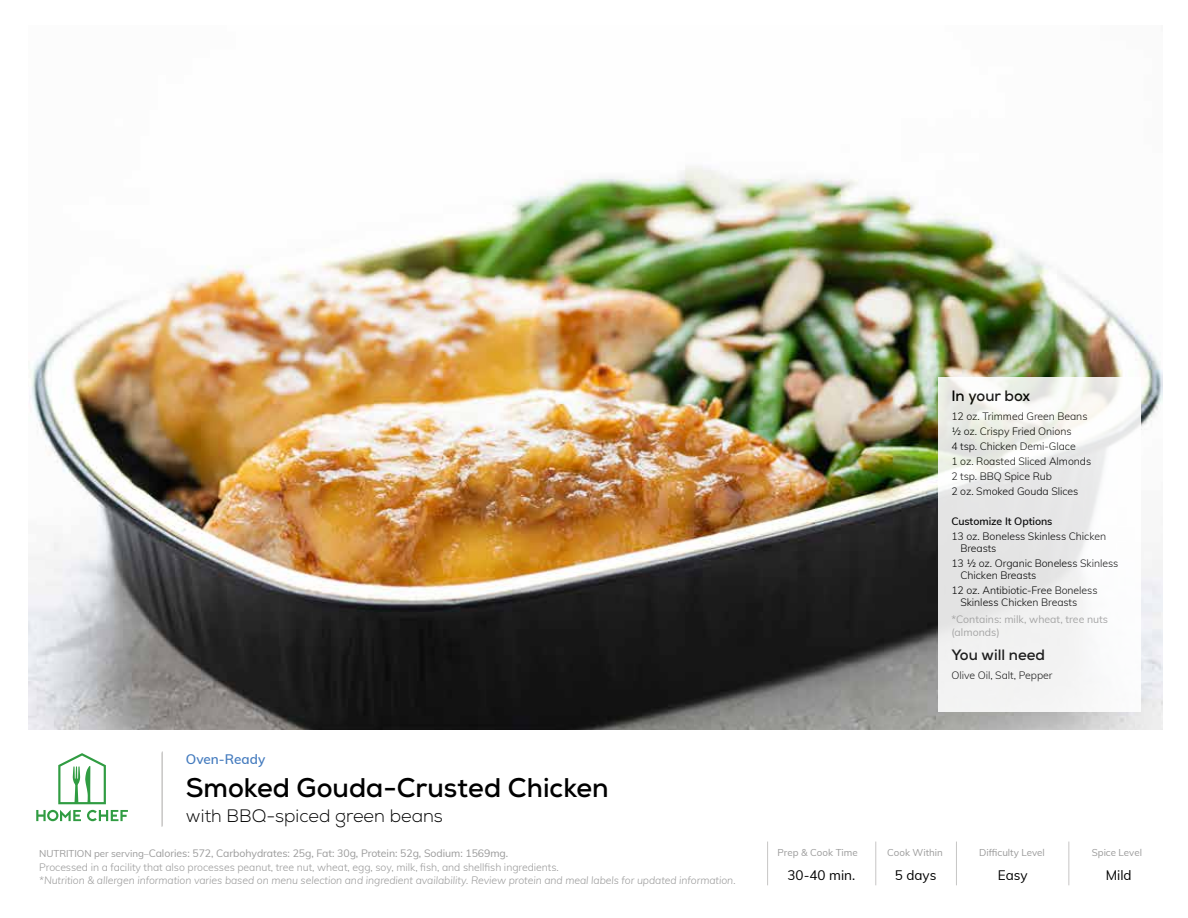
<style>
.page{position:relative;width:1188px;height:918px;background:#fff}
.page>*{position:absolute;margin:0;border:0;box-sizing:border-box;transform-origin:0 0}
.t1{font:700 27px "Nexa";color:#000}
.t2{font:300 18px "Nexa";color:#000}
.t3{font:700 15px "Nexa";color:#000}
.t4{font:13.5px "Muli";color:#000}
.t5{font:600 13.5px "Muli";color:#447bbe}
.t6{font:300 10.5px/15px "Muli";letter-spacing:-.005em;color:#000}
.t7{font:300 10.5px/13.5px "Muli";letter-spacing:-.005em;color:#9a9a9a}
.t8{font:italic 300 10.5px "Muli";letter-spacing:-.005em;color:#9a9a9a}
.t9{font:10.5px/12.6px "Muli";color:#9a9a9a}
.t10{font:600 10.5px "Muli";letter-spacing:-.005em;color:#000}
.t11{font:9.75px "Muli";color:#9a9a9a}
.s1{font-weight:400;font-size:9.75px}
.s2{font-weight:400}
</style>
<div class="page">
<img style="left:29px;top:166px;width:1133px;height:564px">
<hr style="left:162px;top:752px;width:1px;height:75px;background:#c7c6c5">
<svg style="left:938px;top:377px;width:203px;height:334px"></svg>
<hr style="left:162px;top:751px;width:1px;height:75px;background:#c7c6c5">
<svg style="left:36px;top:753px;width:92px;height:68px"></svg>
<hr style="left:875px;top:842px;width:1px;height:43px;background:#c7c6c5">
<hr style="left:956px;top:842px;width:1px;height:43px;background:#c7c6c5">
<hr style="left:1068px;top:842px;width:1px;height:43px;background:#c7c6c5">
<hr style="left:767px;top:842px;width:1px;height:43px;background:#c7c6c5">
<p class="t5" style="left:186px;top:749px;width:81px">Oven-Ready</p>
<h1 class="t1" style="left:186px;top:770px;width:424px">Smoked Gouda-Crusted Chicken</h1>
<h2 class="t2" style="left:186px;top:805px;width:259px">with BBQ-spiced green beans</h2>
<p class="t7" style="left:39px;top:846px;width:521px"><span class="s1">NUTRITION per serving–</span><span class="s2">Calories: 572, Carbohydrates: 25g, Fat: 30g, Protein: 52g, Sodium: 1569mg.<br></span>Processed in a facility that also processes peanut, tree nut, wheat, egg, soy, milk, fish, and shellfish ingredients.</p>
<p class="t8" style="left:39px;top:873px;width:698px">*Nutrition &amp; allergen information varies based on menu selection and ingredient availability. Review protein and meal labels for updated information.</p>
<h3 class="t3" style="left:951px;top:386px;width:80px">In your box</h3>
<p class="t6" style="left:951px;top:408px;width:141px">12 oz. Trimmed Green Beans ½ oz. Crispy Fried Onions<br>4 tsp. Chicken Demi-Glace<br>1 oz. Roasted Sliced Almonds<br>2 tsp. BBQ Spice Rub<br>2 oz. Smoked Gouda Slices</p>
<p class="t10" style="left:951px;top:513px;width:103px">Customize It Options</p>
<p class="t6" style="left:960px;top:529px;width:147px;line-height:12px;text-indent:-9px">13 oz. Boneless Skinless Chicken<br>Breasts</p>
<p class="t6" style="left:960px;top:556px;width:160px;line-height:12px;text-indent:-9px">13 ½ oz. Organic Boneless Skinless<br>Chicken Breasts</p>
<p class="t6" style="left:960px;top:583px;width:139px;line-height:12px;text-indent:-9px">12 oz. Antibiotic-Free Boneless<br>Skinless Chicken Breasts</p>
<p class="t9" style="left:951px;top:613px;width:158px">*Contains: milk, wheat, tree nuts (almonds)</p>
<h3 class="t3" style="left:951px;top:645px;width:95px">You will need</h3>
<p class="t6" style="left:951px;top:667px;width:103px">Olive Oil, Salt, Pepper</p>
<p class="t11" style="left:778px;top:845px;width:82px">Prep &amp; Cook Time</p>
<p class="t11" style="left:887px;top:845px;width:57px">Cook Within</p>
<p class="t11" style="left:979px;top:845px;width:67px">Difficulty Level</p>
<p class="t11" style="left:1092px;top:845px;width:52px">Spice Level</p>
<p class="t4" style="left:787px;top:865px;width:69px">30-40 min.</p>
<p class="t4" style="left:895px;top:865px;width:43px">5 days</p>
<p class="t4" style="left:998px;top:865px;width:31px">Easy</p>
<p class="t4" style="left:1106px;top:865px;width:27px">Mild</p>
</div>
